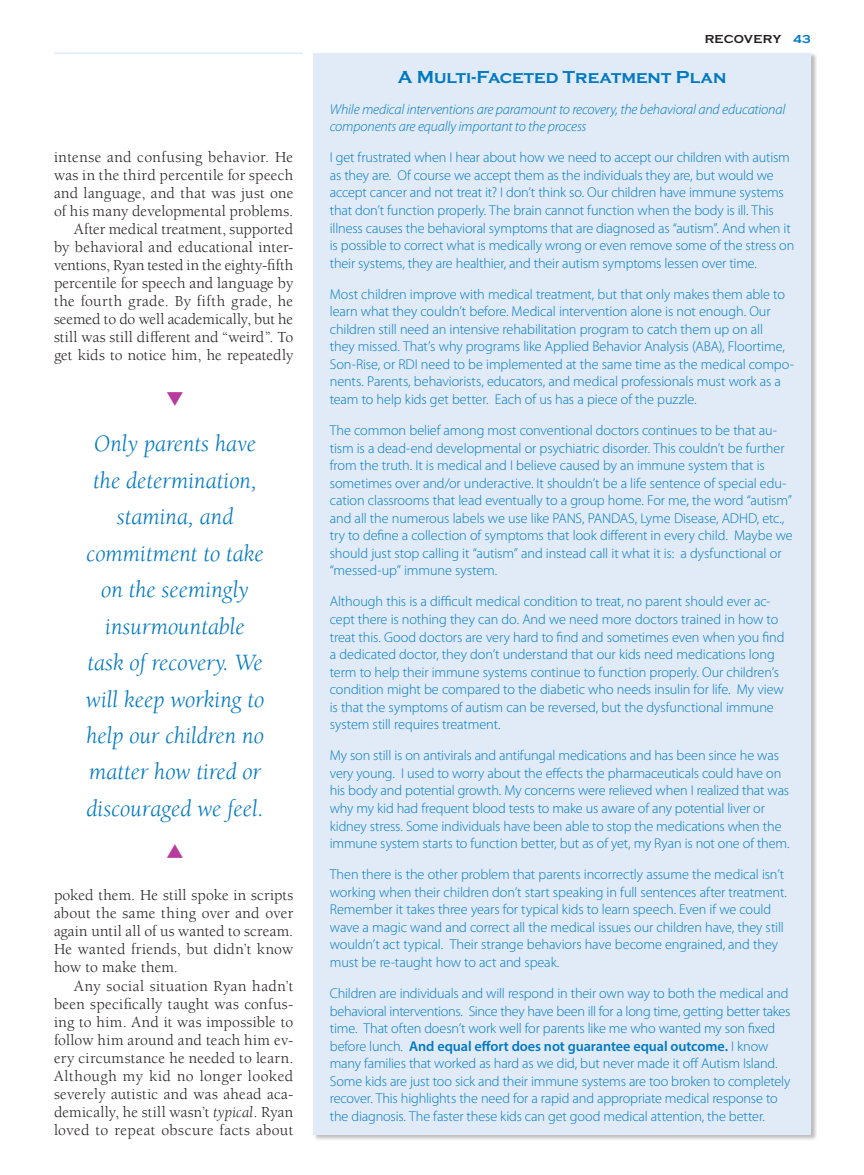
<style>
.page{position:relative;width:864px;height:1175px;background:#fff}
.page>*{position:absolute;margin:0;border:0;box-sizing:border-box;transform-origin:0 0}
.t1{font:italic 24px/36.5px "Berkeley Pro";color:#0079c2;text-align:center}
.t2{font:700 18px "Copperplate EF";color:#0079c2}
.t3{font:15.75px/18px "Berkeley Pro";letter-spacing:.01em;color:#231f20;text-align:justify}
.t4{font:300 14.25px/17.5px "Myriad Pro";letter-spacing:-.01em;color:#0079c2}
.t5{font:italic 300 14.25px/17.5px "Myriad Pro";letter-spacing:-.015em;color:#0079c2}
.t6{font:700 12px "Copperplate EF";letter-spacing:.015em;color:#231f20}
.s1{font-style:italic}
.s2{color:#0079c2}
.s3{font-weight:600}
</style>
<div class="page">
<hr style="left:54px;top:53px;width:249px;height:1px;background:#e1ebf7">
<div style="left:313px;top:52px;width:504px;height:1089px;background:#231f20;opacity:.3"></div>
<div style="left:314px;top:53px;width:497px;height:1081px;background:#e1ebf7"></div>
<p class="t3" style="left:54px;top:148px;width:241px;text-align:right">intense and confusing behavior. He was in the third percentile for speech and language, and that was just one of his many developmental problems.<br>After medical treatment, supported<br>by behavioral and educational inter&shy;ventions, Ryan tested in the eighty-fifth percentile for speech and language by the fourth grade. By fifth grade, he seemed to do well academically, but he still was still different and “weird”. To get kids to notice him, he repeatedly</p>
<h1 class="t1" style="left:86px;top:426px;width:180px">Only parents have the determination, stamina, and commitment to take on the seemingly insurmountable task of recovery. We will keep working to help our children no matter how tired or discouraged we feel.</h1>
<p class="t3" style="left:54px;top:886px;width:241px">poked them. He still spoke in scripts about the same thing over and over again until all of us wanted to scream.<br>He wanted friends, but didn’t know how to make them.</p>
<p class="t3" style="left:54px;top:976px;width:241px;text-indent:20px">Any social situation Ryan hadn’t been specifically taught was confus&shy;ing to him. And it was impossible to follow him around and teach him ev&shy;ery circumstance he needed to learn.<br>Although my kid no longer looked severely autistic and was ahead aca&shy;demically, he still wasn’t <span class="s1">typical</span>. Ryan loved to repeat obscure facts about</p>
<p class="t6" style="left:705px;top:32px;width:108px">RECOVERY <span class="s2">43</span></p>
<p class="t2" style="left:398px;top:66px;width:331px">A Multi-Faceted Treatment Plan</p>
<p class="t5" style="left:330px;top:100px;width:457px">While medical interventions are paramount to recovery, the behavioral and educational components are equally important to the process</p>
<p class="t4" style="left:330px;top:149px;width:466px">I get frustrated when I hear about how we need to accept our children with autism as they are. Of course we accept them as the individuals they are, but would we accept cancer and not treat it? I don’t think so. Our children have immune systems that don’t function properly. The brain cannot function when the body is ill. This illness causes the behavioral symptoms that are diagnosed as “autism”. And when it is possible to correct what is medically wrong or even remove some of the stress on their systems, they are healthier, and their autism symptoms lessen over time.</p>
<p class="t4" style="left:330px;top:285px;width:466px">Most children improve with medical treatment, but that only makes them able to learn what they couldn’t before. Medical intervention alone is not enough. Our children still need an intensive rehabilitation program to catch them up on all<br>they missed. That’s why programs like Applied Behavior Analysis (ABA), Floortime, Son-Rise, or RDI need to be implemented at the same time as the medical compo&shy;nents. Parents, behaviorists, educators, and medical professionals must work as a team to help kids get better. Each of us has a piece of the puzzle.</p>
<p class="t4" style="left:330px;top:421px;width:465px">The common belief among most conventional doctors continues to be that au&shy;tism is a dead-end developmental or psychiatric disorder. This couldn’t be further from the truth. It is medical and I believe caused by an immune system that is sometimes over and/or underactive. It shouldn’t be a life sentence of special edu&shy;cation classrooms that lead eventually to a group home. For me, the word “autism” and all the numerous labels we use like PANS, PANDAS, Lyme Disease, ADHD, etc., try to define a collection of symptoms that look different in every child. Maybe we should just stop calling it “autism” and instead call it what it is: a dysfunctional or “messed-up” immune system.</p>
<p class="t4" style="left:330px;top:593px;width:456px">Although this is a difficult medical condition to treat, no parent should ever ac&shy;cept there is nothing they can do. And we need more doctors trained in how to treat this. Good doctors are very hard to find and sometimes even when you find a dedicated doctor, they don’t understand that our kids need medications long term to help their immune systems continue to function properly. Our children’s condition might be compared to the diabetic who needs insulin for life. My view is that the symptoms of autism can be reversed, but the dysfunctional immune system still requires treatment.</p>
<p class="t4" style="left:330px;top:746px;width:461px">My son still is on antivirals and antifungal medications and has been since he was very young. I used to worry about the effects the pharmaceuticals could have on his body and potential growth. My concerns were relieved when I realized that was why my kid had frequent blood tests to make us aware of any potential liver or kidney stress. Some individuals have been able to stop the medications when the immune system starts to function better, but as of yet, my Ryan is not one of them.</p>
<p class="t4" style="left:330px;top:865px;width:459px">Then there is the other problem that parents incorrectly assume the medical isn’t working when their children don’t start speaking in full sentences after treatment.<br>Remember it takes three years for typical kids to learn speech. Even if we could wave a magic wand and correct all the medical issues our children have, they still wouldn’t act typical. Their strange behaviors have become engrained, and they must be re-taught how to act and speak.</p>
<p class="t4" style="left:330px;top:984px;width:462px">Children are individuals and will respond in their own way to both the medical and behavioral interventions. Since they have been ill for a long time, getting better takes time. That often doesn’t work well for parents like me who wanted my son fixed before lunch. <span class="s3">And equal effort does not guarantee equal outcome.</span> I know many families that worked as hard as we did, but never made it off Autism Island.<br>Some kids are just too sick and their immune systems are too broken to completely recover. This highlights the need for a rapid and appropriate medical response to the diagnosis. The faster these kids can get good medical attention, the better.</p>
</div>
